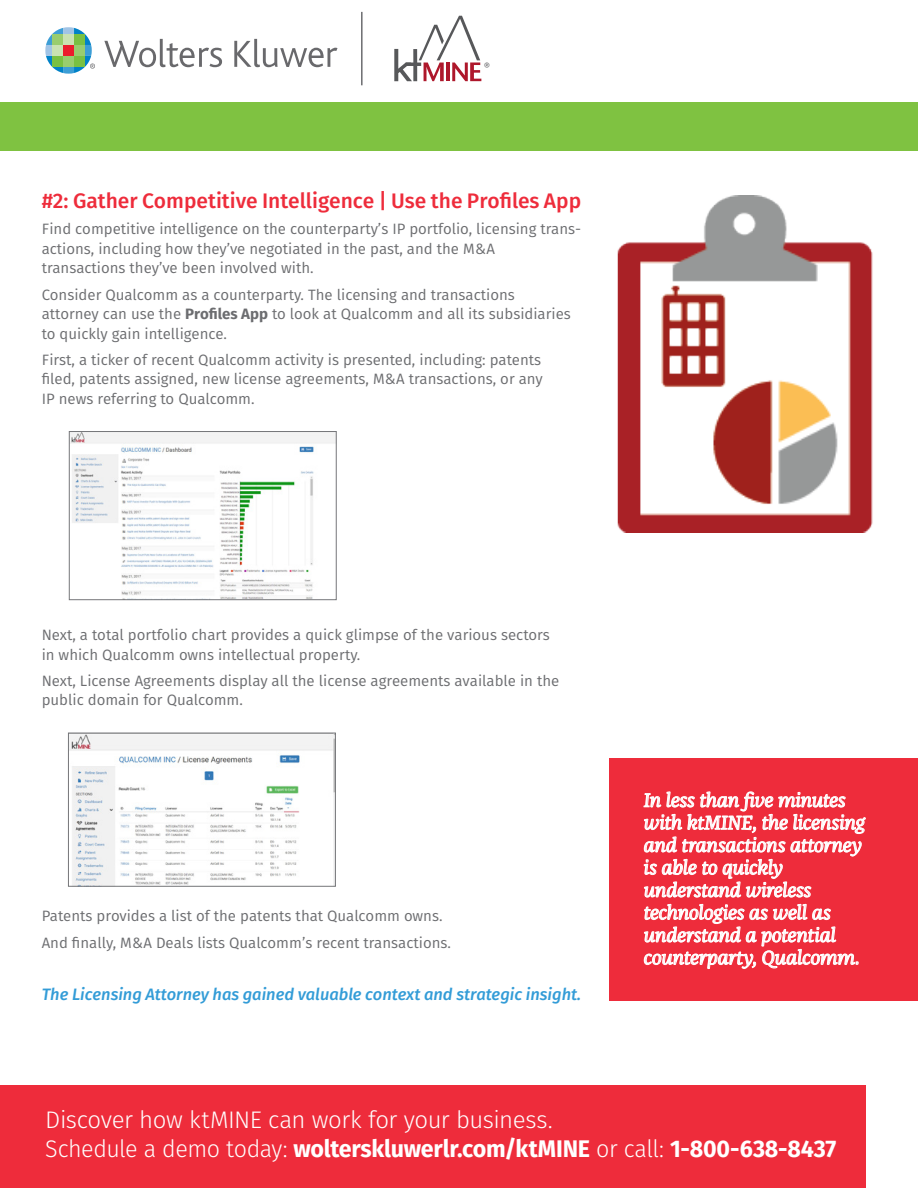
<style>
.page{position:relative;width:918px;height:1188px;background:#fff}
.page>*{position:absolute;margin:0;border:0;box-sizing:border-box;transform-origin:0 0}
.t1{font:300 24px/28.8px "Fira Sans";letter-spacing:-.02em;color:#fff}
.t2{font:500 21px "Fira Sans";color:#ee2c3b}
.t3{font:italic 19.8px/22.5px "Franziska Pro";letter-spacing:-.015em;color:#fff}
.t4{font:italic 500 16.5px "Fira Sans";color:#339cd7}
.t5{font:15px/19.5px "Fira Sans";color:#6c6d70}
.t6{font:10.05px "Fira Sans";color:#636366}
.s1{font-weight:700}
</style>
<div class="page">
<div style="left:0;top:102px;width:918px;height:49px;background:#7fc241"></div>
<div style="left:610px;top:759px;width:308px;height:242px;background:#ee2c3b"></div>
<svg style="left:643px;top:791px;width:223px;height:107px"></svg>
<svg style="left:644px;top:904px;width:215px;height:65px"></svg>
<div style="left:0;top:1086px;width:866px;height:102px;background:#ee2c3b"></div>
<svg style="left:104px;top:39px;width:118px;height:28px"></svg>
<svg style="left:234px;top:39px;width:104px;height:28px"></svg>
<svg style="left:45px;top:27px;width:50px;height:47px"></svg>
<hr style="left:361px;top:12px;width:2px;height:73px;background:#6c6d70">
<svg style="left:394px;top:16px;width:87px;height:65px"></svg>
<img style="left:71px;top:433px;width:264px;height:165px">
<div style="left:69px;top:431px;width:268px;height:169px;border:1px solid #757679"></div>
<img style="left:70px;top:735px;width:264px;height:150px">
<div style="left:68px;top:733px;width:268px;height:154px;border:1px solid #757679"></div>
<img style="left:617px;top:195px;width:256px;height:338px">
<p class="t6" style="left:484px;top:59px;width:8px">®</p>
<p class="t2" style="left:42px;top:184px;width:541px">#2: Gather Competitive Intelligence | Use the Profiles App</p>
<p class="t5" style="left:42px;top:219px;width:541px">Find competitive intelligence on the counterparty’s IP portfolio, licensing trans&shy;actions, including how they’ve negotiated in the past, and the M&amp;A transactions they’ve been involved with.</p>
<p class="t5" style="left:42px;top:284px;width:531px">Consider Qualcomm as a counterparty. The licensing and transactions attorney can use the <span class="s1">Profiles App</span> to look at Qualcomm and all its subsidiaries to quickly gain intelligence.</p>
<p class="t5" style="left:42px;top:350px;width:503px;text-align:justify">First, a ticker of recent Qualcomm activity is presented, including: patents filed, patents assigned, new license agreements, M&amp;A transactions, or any IP news referring to Qualcomm.</p>
<p class="t5" style="left:42px;top:625px;width:510px">Next, a total portfolio chart provides a quick glimpse of the various sectors in which Qualcomm owns intellectual property.</p>
<p class="t5" style="left:42px;top:671px;width:519px">Next, License Agreements display all the license agreements available in the public domain for Qualcomm.</p>
<p class="t5" style="left:42px;top:906px;width:402px">Patents provides a list of the patents that Qualcomm owns.</p>
<p class="t5" style="left:42px;top:932px;width:411px">And finally, M&amp;A Deals lists Qualcomm’s recent transactions.</p>
<p class="t4" style="left:42px;top:981px;width:541px">The Licensing Attorney has gained valuable context and strategic insight.</p>
<p class="t3" style="left:644px;top:789px;width:223px">In less than five minutes with ktMINE, the licensing and transactions attorney is able to quickly understand wireless technologies as well as understand a potential counterparty, Qualcomm.</p>
<p class="t1" style="left:45px;top:1105px;width:793px">Discover how ktMINE can work for your business.<br>Schedule a demo today: <span class="s1">wolterskluwerlr.com/ktMINE</span> or call: <span class="s1">1-800-638-8437</span></p>
</div>
